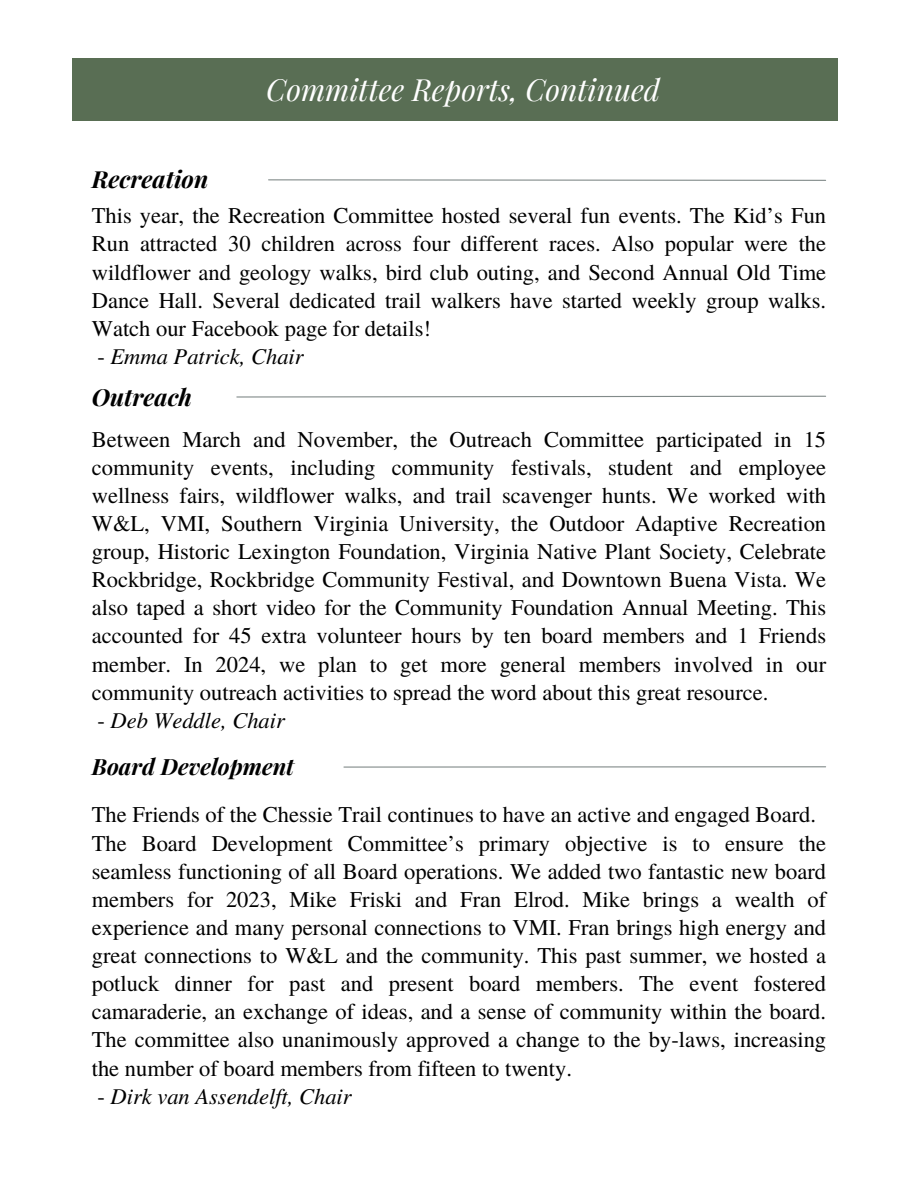
<style>
.page{position:relative;width:918px;height:1188px;background:#fff}
.page>*{position:absolute;margin:0;border:0;box-sizing:border-box;transform-origin:0 0}
.t1{font:italic 30px "Playfair Display";color:#fff}
.t2{font:italic 700 23.55px "Playfair Display";color:#000}
.t3{font:22.5px/28.2px "Te X Gyre Termes";color:#000;text-align:justify}
.t4{font:italic 22.5px "Te X Gyre Termes";color:#000}
.t5{font:italic 700 22.5px "Playfair Display";color:#000}
.s1{font-style:normal}
</style>
<div class="page">
<div style="left:72px;top:59px;width:766px;height:62px;background:#596e54"></div>
<hr style="left:344px;top:766px;width:482px;height:2px;background:#828b8a">
<svg style="left:236px;top:395px;width:590px;height:3px"></svg>
<svg style="left:268px;top:179px;width:558px;height:2px"></svg>
<h1 class="t2" style="left:92px;top:163px;width:118px">Recreation</h1>
<h2 class="t1" style="left:266px;top:69px;width:395px">Committee Reports, Continued</h2>
<p class="t3" style="left:92px;top:201px;width:736px">This year, the Recreation Committee hosted several fun events. The Kid’s Fun Run attracted 30 children across four different races. Also popular were the wildflower and geology walks, bird club outing, and Second Annual Old Time Dance Hall. Several dedicated trail walkers have started weekly group walks.<br>Watch our Facebook page for details!</p>
<p class="t4" style="left:97px;top:340px;width:208px"><span class="s1">-</span> Emma Patrick, Chair</p>
<h2 class="t2" style="left:92px;top:380px;width:102px">Outreach</h2>
<p class="t3" style="left:92px;top:424px;width:736px">Between March and November, the Outreach Committee participated in 15 community events, including community festivals, student and employee wellness fairs, wildflower walks, and trail scavenger hunts. We worked with W&amp;L, VMI, Southern Virginia University, the Outdoor Adaptive Recreation group, Historic Lexington Foundation, Virginia Native Plant Society, Celebrate Rockbridge, Rockbridge Community Festival, and Downtown Buena Vista. We also taped a short video for the Community Foundation Annual Meeting. This accounted for 45 extra volunteer hours by ten board members and 1 Friends member. In 2024, we plan to get more general members involved in our community outreach activities to spread the word about this great resource.</p>
<p class="t4" style="left:97px;top:704px;width:189px"><span class="s1">-</span> Deb Weddle, Chair</p>
<p class="t5" style="left:92px;top:750px;width:204px">Board Development</p>
<h2 class="t3" style="left:92px;top:800px;width:726px">The Friends of the Chessie Trail continues to have an active and engaged Board.</h2>
<p class="t3" style="left:92px;top:828px;width:736px">The Board Development Committee’s primary objective is to ensure the seamless functioning of all Board operations. We added two fantastic new board members for 2023, Mike Friski and Fran Elrod. Mike brings a wealth of experience and many personal connections to VMI. Fran brings high energy and great connections to W&amp;L and the community. This past summer, we hosted a potluck dinner for past and present board members. The event fostered camaraderie, an exchange of ideas, and a sense of community within the board.<br>The committee also unanimously approved a change to the by-laws, increasing the number of board members from fifteen to twenty.</p>
<p class="t4" style="left:97px;top:1080px;width:256px"><span class="s1">-</span> Dirk van Assendelft, Chair</p>
</div>
